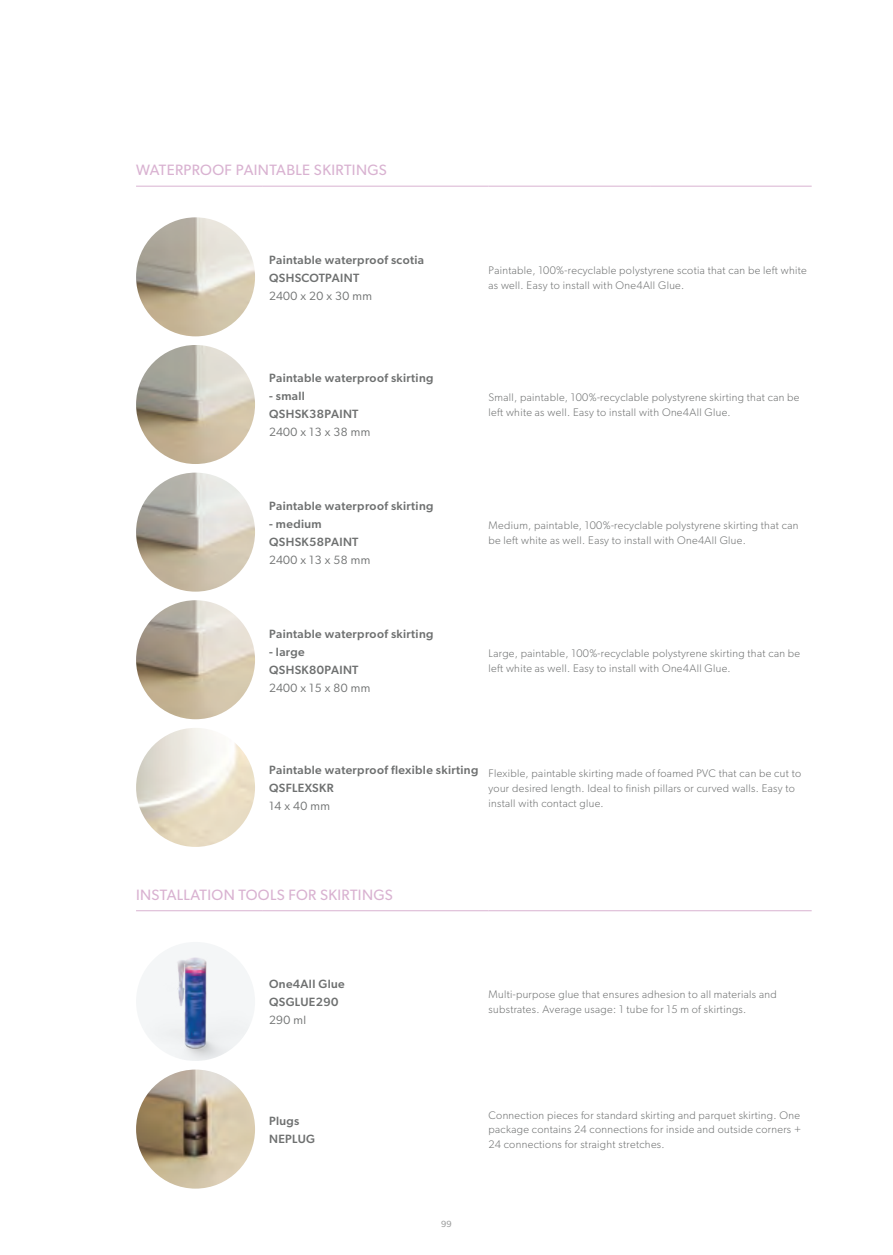
<style>
.page{position:relative;width:893px;height:1255px;background:#fff}
.page>*{position:absolute;margin:0;border:0;box-sizing:border-box;transform-origin:0 0}
.t1{font:15px "Gibson";letter-spacing:.025em;color:#d9b2d1}
.t2{font:500 12px/18px "Gibson";letter-spacing:.03em;color:#6e7070}
.t3{font:12px "Gibson";letter-spacing:.03em;color:#6e7070}
.t4{font:300 10.95px/15px "Gibson";letter-spacing:.03em;color:#6e7070}
.t5{font:9px "Gibson";color:#9d9e9e}
</style>
<div class="page">
<hr style="left:136px;top:186px;width:127px;height:1px;background:#d9b2d1">
<hr style="left:136px;top:910px;width:127px;height:1px;background:#d9b2d1">
<hr style="left:263px;top:186px;width:225px;height:1px;background:#d9b2d1">
<hr style="left:263px;top:910px;width:225px;height:1px;background:#d9b2d1">
<hr style="left:488px;top:186px;width:162px;height:1px;background:#d9b2d1">
<hr style="left:650px;top:186px;width:162px;height:1px;background:#d9b2d1">
<hr style="left:488px;top:910px;width:162px;height:1px;background:#d9b2d1">
<hr style="left:650px;top:910px;width:162px;height:1px;background:#d9b2d1">
<img style="left:136px;top:217px;width:119px;height:119px;border-radius:59px">
<img style="left:136px;top:345px;width:119px;height:119px;border-radius:59px">
<img style="left:136px;top:472px;width:119px;height:119px;border-radius:59px">
<img style="left:136px;top:600px;width:119px;height:119px;border-radius:59px">
<img style="left:136px;top:727px;width:119px;height:119px;border-radius:59px">
<img style="left:136px;top:941px;width:119px;height:119px;border-radius:59px">
<img style="left:136px;top:1069px;width:119px;height:119px;border-radius:59px">
<h1 class="t1" style="left:136px;top:161px;width:252px">WATERPROOF PAINTABLE SKIRTINGS</h1>
<p class="t2" style="left:269px;top:250px;width:156px">Paintable waterproof scotia<br>QSHSCOTPAINT</p>
<p class="t3" style="left:269px;top:288px;width:104px">2400 x 20 x 30 mm</p>
<p class="t4" style="left:488px;top:262px;width:320px">Paintable, 100%-recyclable polystyrene scotia that can be left white as well. Easy to install with One4All Glue.</p>
<p class="t2" style="left:269px;top:369px;width:166px">Paintable waterproof skirting</p>
<p class="t2" style="left:269px;top:387px;width:91px">- small<br>QSHSK38PAINT</p>
<p class="t3" style="left:269px;top:425px;width:103px">2400 x 13 x 38 mm</p>
<p class="t2" style="left:269px;top:496px;width:166px">Paintable waterproof skirting</p>
<p class="t2" style="left:269px;top:514px;width:91px">- medium<br>QSHSK58PAINT</p>
<p class="t3" style="left:269px;top:552px;width:103px">2400 x 13 x 58 mm</p>
<p class="t2" style="left:269px;top:624px;width:166px">Paintable waterproof skirting</p>
<p class="t2" style="left:269px;top:642px;width:91px">- large<br>QSHSK80PAINT</p>
<p class="t3" style="left:269px;top:680px;width:103px">2400 x 15 x 80 mm</p>
<p class="t4" style="left:488px;top:390px;width:313px">Small, paintable, 100%-recyclable polystyrene skirting that can be left white as well. Easy to install with One4All Glue.</p>
<p class="t4" style="left:488px;top:517px;width:311px">Medium, paintable, 100%-recyclable polystyrene skirting that can be left white as well. Easy to install with One4All Glue.</p>
<p class="t4" style="left:488px;top:645px;width:313px">Large, paintable, 100%-recyclable polystyrene skirting that can be left white as well. Easy to install with One4All Glue.</p>
<p class="t2" style="left:269px;top:760px;width:211px">Paintable waterproof flexible skirting<br>QSFLEXSKR</p>
<p class="t3" style="left:269px;top:798px;width:62px">14 x 40 mm</p>
<p class="t4" style="left:488px;top:765px;width:314px">Flexible, paintable skirting made of foamed PVC that can be cut to your desired length. Ideal to finish pillars or curved walls. Easy to install with contact glue.</p>
<h1 class="t1" style="left:136px;top:885px;width:258px">INSTALLATION TOOLS FOR SKIRTINGS</h1>
<p class="t2" style="left:269px;top:974px;width:77px">One4All Glue<br>QSGLUE290</p>
<p class="t3" style="left:269px;top:1012px;width:39px">290 ml</p>
<p class="t4" style="left:488px;top:986px;width:290px">Multi-purpose glue that ensures adhesion to all materials and substrates. Average usage: 1 tube for 15 m of skirtings.</p>
<p class="t2" style="left:269px;top:1111px;width:48px">Plugs<br>NEPLUG</p>
<p class="t4" style="left:488px;top:1107px;width:314px;text-align:justify">Connection pieces for standard skirting and parquet skirting. One package contains 24 connections for inside and outside corners + 24 connections for straight stretches.</p>
<p class="t5" style="left:441px;top:1218px;width:12px">99</p>
</div>
